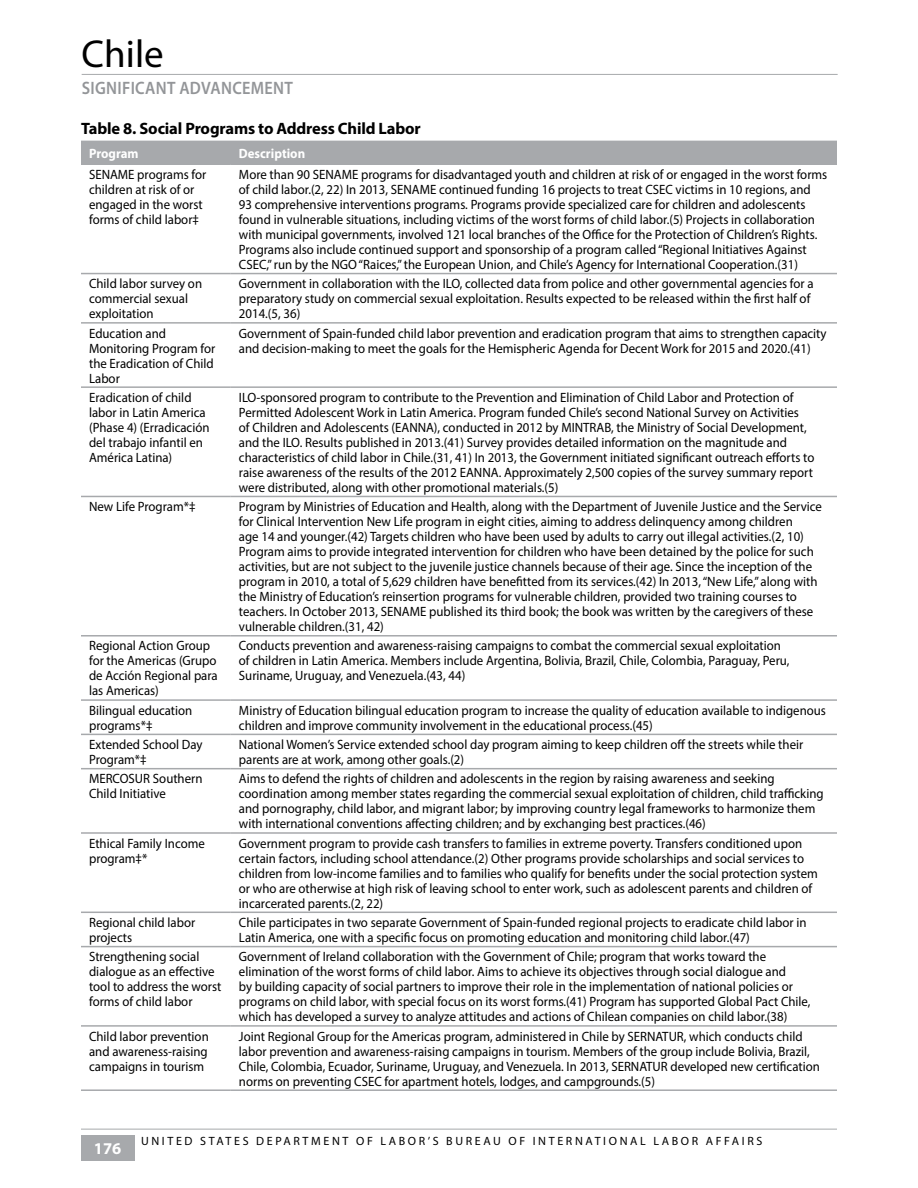
<style>
.page{position:relative;width:918px;height:1188px;background:#fff}
.page>*{position:absolute;margin:0;border:0;box-sizing:border-box;transform-origin:0 0}
.t1{font:39px "Myriad Pro";color:#000}
.t2{font:600 18px "Myriad Pro";letter-spacing:.02em;color:#939598;scale:.9 1}
.TABLE_TITLES{font:700 16.5px "Myriad Pro";letter-spacing:-.01em;color:#000}
.t3{font:700 16.5px "Myriad Pro";color:#fff}
.TABLE_TEXT{font:13.5px/15px "Myriad Pro";color:#000;scale:.95 1}
.TABLE_TEXT-2{font:700 13.5px "Myriad Pro";color:#fff;scale:.95 1}
.t4{font:12px "Myriad Pro";letter-spacing:.22em;color:#000}
</style>
<div class="page">
<div style="left:81px;top:1136px;width:53px;height:25px;background:#a7a9ac"></div>
<hr style="left:81px;top:1129px;width:756px;height:1px;background:#a7a9ac">
<hr style="left:82px;top:74px;width:756px;height:1px;background:#a7a9ac">
<div style="left:81px;top:141px;width:756px;height:23px;background:#a7a9ac"></div>
<hr style="left:81px;top:164px;width:150px;height:1px;background:#a7a9ac">
<hr style="left:231px;top:164px;width:606px;height:1px;background:#a7a9ac">
<hr style="left:81px;top:273px;width:150px;height:1px;background:#a7a9ac">
<hr style="left:231px;top:273px;width:606px;height:1px;background:#a7a9ac">
<hr style="left:81px;top:322px;width:150px;height:2px;background:#a7a9ac">
<hr style="left:231px;top:322px;width:606px;height:2px;background:#a7a9ac">
<hr style="left:81px;top:386px;width:150px;height:2px;background:#a7a9ac">
<hr style="left:231px;top:386px;width:606px;height:2px;background:#a7a9ac">
<hr style="left:81px;top:496px;width:150px;height:1px;background:#a7a9ac">
<hr style="left:231px;top:496px;width:606px;height:1px;background:#a7a9ac">
<hr style="left:81px;top:635px;width:150px;height:2px;background:#a7a9ac">
<hr style="left:231px;top:635px;width:606px;height:2px;background:#a7a9ac">
<hr style="left:81px;top:699px;width:150px;height:2px;background:#a7a9ac">
<hr style="left:231px;top:699px;width:606px;height:2px;background:#a7a9ac">
<hr style="left:81px;top:734px;width:150px;height:1px;background:#a7a9ac">
<hr style="left:231px;top:734px;width:606px;height:1px;background:#a7a9ac">
<hr style="left:81px;top:768px;width:150px;height:1px;background:#a7a9ac">
<hr style="left:231px;top:768px;width:606px;height:1px;background:#a7a9ac">
<hr style="left:81px;top:832px;width:150px;height:2px;background:#a7a9ac">
<hr style="left:231px;top:832px;width:606px;height:2px;background:#a7a9ac">
<hr style="left:81px;top:912px;width:150px;height:1px;background:#a7a9ac">
<hr style="left:231px;top:912px;width:606px;height:1px;background:#a7a9ac">
<hr style="left:81px;top:946px;width:150px;height:1px;background:#a7a9ac">
<hr style="left:231px;top:946px;width:606px;height:1px;background:#a7a9ac">
<hr style="left:81px;top:1025px;width:150px;height:2px;background:#a7a9ac">
<hr style="left:231px;top:1025px;width:606px;height:2px;background:#a7a9ac">
<hr style="left:81px;top:1089px;width:150px;height:2px;background:#a7a9ac">
<hr style="left:231px;top:1089px;width:606px;height:2px;background:#a7a9ac">
<h1 class="t1" style="left:82px;top:30px;width:84px">Chile</h1>
<h2 class="t2" style="left:82px;top:77px;width:236px">SIGNIFICANT ADVANCEMENT</h2>
<h4 class="TABLE_TITLES" style="left:81px;top:118px;width:341px">Table 8. Social Programs to Address Child Labor</h4>
<p class="TABLE_TEXT-2" style="left:89px;top:144px;width:54px">Program</p>
<p class="TABLE_TEXT-2" style="left:239px;top:144px;width:71px">Description</p>
<p class="TABLE_TEXT" style="left:89px;top:167px;width:125px">SENAME programs for children at risk of or engaged in the worst forms of child labor‡</p>
<p class="TABLE_TEXT" style="left:239px;top:167px;width:621px">More than 90 SENAME programs for disadvantaged youth and children at risk of or engaged in the worst forms of child labor.(2, 22) In 2013, SENAME continued funding 16 projects to treat CSEC victims in 10 regions, and<br>93 comprehensive interventions programs. Programs provide specialized care for children and adolescents found in vulnerable situations, including victims of the worst forms of child labor.(5) Projects in collaboration with municipal governments, involved 121 local branches of the Office for the Protection of Children’s Rights.<br>Programs also include continued support and sponsorship of a program called “Regional Initiatives Against CSEC,” run by the NGO “Raices,” the European Union, and Chile’s Agency for International Cooperation.(31)</p>
<p class="TABLE_TEXT" style="left:89px;top:276px;width:120px">Child labor survey on commercial sexual exploitation</p>
<p class="TABLE_TEXT" style="left:239px;top:276px;width:606px">Government in collaboration with the ILO, collected data from police and other governmental agencies for a preparatory study on commercial sexual exploitation. Results expected to be released within the first half of<br>2014.(5, 36)</p>
<p class="TABLE_TEXT" style="left:89px;top:325px;width:135px">Education and<br>Monitoring Program for the Eradication of Child<br>Labor</p>
<p class="TABLE_TEXT" style="left:239px;top:325px;width:620px">Government of Spain-funded child labor prevention and eradication program that aims to strengthen capacity and decision-making to meet the goals for the Hemispheric Agenda for Decent Work for 2015 and 2020.(41)</p>
<p class="TABLE_TEXT" style="left:89px;top:390px;width:128px">Eradication of child labor in Latin America (Phase 4) (Erradicación del trabajo infantil en<br>América Latina)</p>
<p class="TABLE_TEXT" style="left:239px;top:390px;width:607px">ILO-sponsored program to contribute to the Prevention and Elimination of Child Labor and Protection of Permitted Adolescent Work in Latin America. Program funded Chile’s second National Survey on Activities<br>of Children and Adolescents (EANNA), conducted in 2012 by MINTRAB, the Ministry of Social Development, and the ILO. Results published in 2013.(41) Survey provides detailed information on the magnitude and characteristics of child labor in Chile.(31, 41) In 2013, the Government initiated significant outreach efforts to raise awareness of the results of the 2012 EANNA. Approximately 2,500 copies of the survey summary report were distributed, along with other promotional materials.(5)</p>
<p class="TABLE_TEXT" style="left:89px;top:499px;width:113px">New Life Program*‡</p>
<p class="TABLE_TEXT" style="left:239px;top:499px;width:615px">Program by Ministries of Education and Health, along with the Department of Juvenile Justice and the Service for Clinical Intervention New Life program in eight cities, aiming to address delinquency among children<br>age 14 and younger.(42) Targets children who have been used by adults to carry out illegal activities.(2, 10)<br>Program aims to provide integrated intervention for children who have been detained by the police for such activities, but are not subject to the juvenile justice channels because of their age. Since the inception of the program in 2010, a total of 5,629 children have benefitted from its services.(42) In 2013, “New Life,” along with the Ministry of Education’s reinsertion programs for vulnerable children, provided two training courses to teachers. In October 2013, SENAME published its third book; the book was written by the caregivers of these vulnerable children.(31, 42)</p>
<p class="TABLE_TEXT" style="left:89px;top:638px;width:137px">Regional Action Group for the Americas (Grupo de Acción Regional para las Americas)</p>
<p class="TABLE_TEXT" style="left:239px;top:638px;width:581px">Conducts prevention and awareness-raising campaigns to combat the commercial sexual exploitation of children in Latin America. Members include Argentina, Bolivia, Brazil, Chile, Colombia, Paraguay, Peru,<br>Suriname, Uruguay, and Venezuela.(43, 44)</p>
<p class="TABLE_TEXT" style="left:89px;top:703px;width:110px">Bilingual education programs*‡</p>
<p class="TABLE_TEXT" style="left:239px;top:703px;width:619px">Ministry of Education bilingual education program to increase the quality of education available to indigenous children and improve community involvement in the educational process.(45)</p>
<p class="TABLE_TEXT" style="left:89px;top:737px;width:121px">Extended School Day<br>Program*‡</p>
<p class="TABLE_TEXT" style="left:239px;top:737px;width:596px">National Women’s Service extended school day program aiming to keep children off the streets while their parents are at work, among other goals.(2)</p>
<p class="TABLE_TEXT" style="left:89px;top:771px;width:121px">MERCOSUR Southern<br>Child Initiative</p>
<p class="TABLE_TEXT" style="left:239px;top:771px;width:617px">Aims to defend the rights of children and adolescents in the region by raising awareness and seeking coordination among member states regarding the commercial sexual exploitation of children, child trafficking and pornography, child labor, and migrant labor; by improving country legal frameworks to harmonize them with international conventions affecting children; and by exchanging best practices.(46)</p>
<p class="TABLE_TEXT" style="left:89px;top:835px;width:123px">Ethical Family Income program‡*</p>
<p class="TABLE_TEXT" style="left:239px;top:835px;width:611px">Government program to provide cash transfers to families in extreme poverty. Transfers conditioned upon certain factors, including school attendance.(2) Other programs provide scholarships and social services to children from low-income families and to families who qualify for benefits under the social protection system or who are otherwise at high risk of leaving school to enter work, such as adolescent parents and children of incarcerated parents.(2, 22)</p>
<p class="TABLE_TEXT" style="left:89px;top:915px;width:113px">Regional child labor projects</p>
<p class="TABLE_TEXT" style="left:239px;top:915px;width:599px">Chile participates in two separate Government of Spain-funded regional projects to eradicate child labor in<br>Latin America, one with a specific focus on promoting education and monitoring child labor.(47)</p>
<p class="TABLE_TEXT" style="left:89px;top:949px;width:141px">Strengthening social dialogue as an effective tool to address the worst forms of child labor</p>
<p class="TABLE_TEXT" style="left:239px;top:949px;width:603px">Government of Ireland collaboration with the Government of Chile; program that works toward the elimination of the worst forms of child labor. Aims to achieve its objectives through social dialogue and<br>by building capacity of social partners to improve their role in the implementation of national policies or programs on child labor, with special focus on its worst forms.(41) Program has supported Global Pact Chile, which has developed a survey to analyze attitudes and actions of Chilean companies on child labor.(38)</p>
<p class="TABLE_TEXT" style="left:89px;top:1028px;width:128px;text-align:justify">Child labor prevention and awareness-raising campaigns in tourism</p>
<p class="TABLE_TEXT" style="left:239px;top:1028px;width:613px">Joint Regional Group for the Americas program, administered in Chile by SERNATUR, which conducts child labor prevention and awareness-raising campaigns in tourism. Members of the group include Bolivia, Brazil, Chile, Colombia, Ecuador, Suriname, Uruguay, and Venezuela. In 2013, SERNATUR developed new certification norms on preventing CSEC for apartment hotels, lodges, and campgrounds.(5)</p>
<p class="t3" style="left:94px;top:1138px;width:29px">176</p>
<p class="t4" style="left:141px;top:1133px;width:623px">UNITED STATES DEPARTMENT OF LABOR’S BUREAU OF INTERNATIONAL LABOR AFFAIRS</p>
</div>
